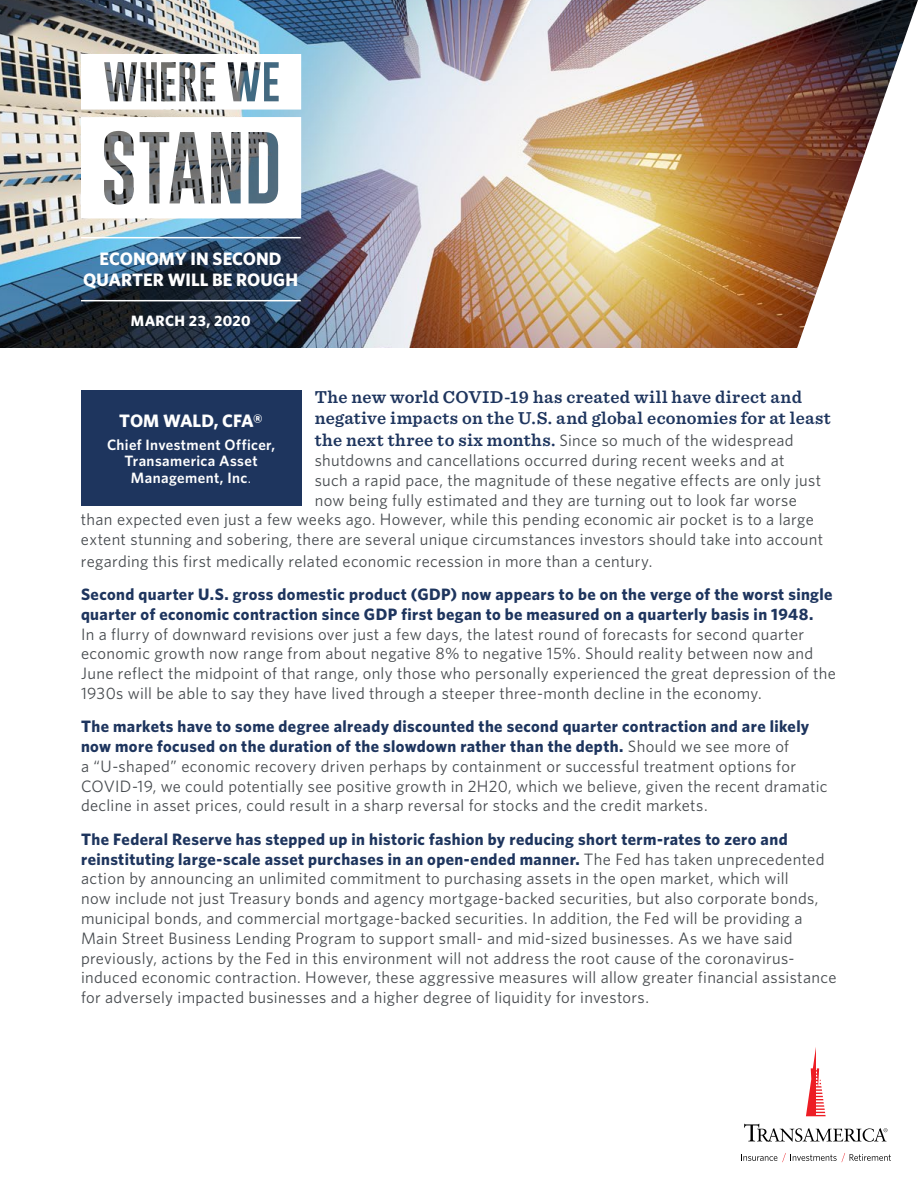
<style>
.page{position:relative;width:918px;height:1188px;background:#fff}
.page>*{position:absolute;margin:0;border:0;box-sizing:border-box;transform-origin:0 0}
.t1{font:600 18px/21.6px "Sentinel";letter-spacing:.015em;color:#1e355e}
.t2{font:700 18px/21px "Whitney";color:#fff;text-align:center}
.t3{font:16.5px/19.8px "Whitney";letter-spacing:.02em;color:#474b4f}
.t4{font:700 16.5px/19.8px "Whitney";letter-spacing:.025em;color:#1e355e}
.t5{font:600 15px/16.5px "Whitney";letter-spacing:.025em;color:#fff;text-align:center}
.t6{font:700 15px "Whitney";letter-spacing:.025em;color:#fff}
.s1{font-family:"Sentinel";font-weight:600;font-size:18px;color:#1e355e}
.s2{font-weight:700;color:#1e355e}
.s3{font-weight:400}
</style>
<div class="page">
<div style="left:81px;top:390px;width:220px;height:115px;background:#1e355e"></div>
<svg style="left:744px;top:1124px;width:144px;height:18px"></svg>
<svg style="left:806px;top:1047px;width:20px;height:69px"></svg>
<svg style="left:741px;top:1153px;width:150px;height:9px"></svg>
<img style="left:0;top:0;width:795px;height:348px">
<hr style="left:81px;top:237px;width:220px;height:1px;background:#fff">
<hr style="left:81px;top:300px;width:220px;height:1px;background:#fff">
<svg style="left:81px;top:54px;width:220px;height:56px"></svg>
<svg style="left:81px;top:117px;width:220px;height:101px"></svg>
<svg style="left:795px;top:0;width:123px;height:348px"></svg>
<p class="t2" style="left:83px;top:248px;width:216px">ECONOMY IN SECOND<br>QUARTER WILL BE ROUGH</p>
<p class="t6" style="left:131px;top:311px;width:121px">MARCH 23, 2020</p>
<p class="t1" style="left:315px;top:385px;width:518px">The new world COVID-19 has created will have direct and negative impacts on the U.S. and global economies for at least</p>
<p class="t3" style="left:315px;top:430px;width:480px"><span class="s1">the next three to six months.</span> Since so much of the widespread</p>
<p class="t3" style="left:315px;top:450px;width:471px">shutdowns and cancellations occurred during recent weeks and at</p>
<p class="t3" style="left:315px;top:470px;width:508px">such a rapid pace, the magnitude of these negative effects are only just</p>
<p class="t3" style="left:315px;top:489px;width:484px">now being fully estimated and they are turning out to look far worse</p>
<p class="t3" style="left:81px;top:509px;width:734px">than expected even just a few weeks ago. However, while this pending economic air pocket is to a large</p>
<p class="t3" style="left:81px;top:529px;width:744px">extent stunning and sobering, there are several unique circumstances investors should take into account</p>
<p class="t3" style="left:81px;top:551px;width:573px">regarding this first medically related economic recession in more than a century.</p>
<p class="t4" style="left:81px;top:584px;width:753px">Second quarter U.S. gross domestic product (GDP) now appears to be on the verge of the worst single quarter of economic contraction since GDP first began to be measured on a quarterly basis in 1948.</p>
<p class="t3" style="left:81px;top:624px;width:756px">In a flurry of downward revisions over just a few days, the latest round of forecasts for second quarter economic growth now range from about negative 8% to negative 15%. Should reality between now and June reflect the midpoint of that range, only those who personally experienced the great depression of the 1930s will be able to say they have lived through a steeper three-month decline in the economy.</p>
<p class="t3" style="left:81px;top:716px;width:748px"><span class="s2">The markets have to some degree already discounted the second quarter contraction and are likely now more focused on the duration of the slowdown rather than the depth.</span> Should we see more of<br>a “U-shaped” economic recovery driven perhaps by containment or successful treatment options for COVID-19, we could potentially see positive growth in 2H20, which we believe, given the recent dramatic decline in asset prices, could result in a sharp reversal for stocks and the credit markets.</p>
<p class="t3" style="left:81px;top:829px;width:757px"><span class="s2">The Federal Reserve has stepped up in historic fashion by reducing short term-rates to zero and reinstituting large-scale asset purchases in an open-ended manner.</span> The Fed has taken unprecedented action by announcing an unlimited commitment to purchasing assets in the open market, which will<br>now include not just Treasury bonds and agency mortgage-backed securities, but also corporate bonds, municipal bonds, and commercial mortgage-backed securities. In addition, the Fed will be providing a Main Street Business Lending Program to support small- and mid-sized businesses. As we have said previously, actions by the Fed in this environment will not address the root cause of the coronavirus&shy;induced economic contraction. However, these aggressive measures will allow greater financial assistance for adversely impacted businesses and a higher degree of liquidity for investors.</p>
<p class="t2" style="left:119px;top:410px;width:145px">TOM WALD, CFA®</p>
<p class="t5" style="left:107px;top:436px;width:169px">Chief Investment Officer,<br>Transamerica Asset<br>Management, Inc<span class="s3">.</span></p>
</div>
